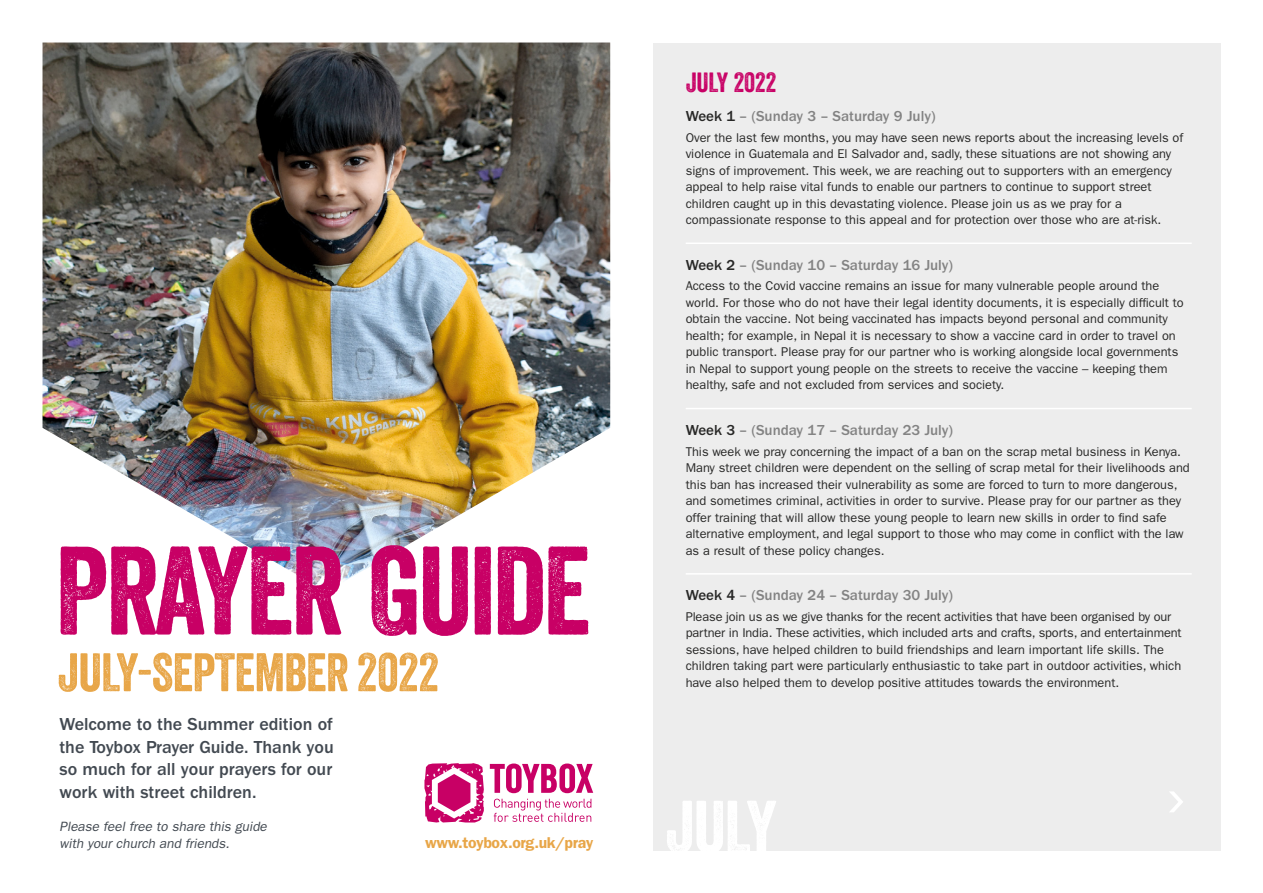
<style>
.page{position:relative;width:1263px;height:893px;background:#fff}
.page>*{position:absolute;margin:0;border:0;box-sizing:border-box;transform-origin:0 0}
.t1{font:121.5px "Veneer";letter-spacing:-.03em;color:#c80065}
.t2{font:52.5px "Veneer";letter-spacing:-.015em;color:#e8a648}
.t3{font:27px "Veneer";letter-spacing:-.01em;color:#c80065}
.t4{font:500 18px/22.5px "ITC Franklin Gothic Std";color:#424951;text-align:justify}
.t5{font:600 15.75px "ITC Franklin Gothic Std";letter-spacing:-.02em;color:#e8a648}
.t6{font:500 15px "ITC Franklin Gothic Std";color:#838383}
.t7{font:italic 13.5px/16.5px "ITC Franklin Gothic Std";color:#424951}
.t8{font:12.75px/16.5px "ITC Franklin Gothic Std";color:#282827}
.s1{color:#282827}
</style>
<div class="page">
<div style="left:653px;top:43px;width:567px;height:807px;background:#ededed"></div>
<img style="left:43px;top:43px;width:567px;height:549px">
<svg style="left:424px;top:763px;width:60px;height:59px"></svg>
<svg style="left:490px;top:763px;width:103px;height:30px"></svg>
<svg style="left:494px;top:799px;width:97px;height:23px"></svg>
<svg style="left:1170px;top:792px;width:13px;height:20px"></svg>
<hr style="left:686px;top:243px;width:506px;height:1px;background:#fff">
<hr style="left:686px;top:408px;width:506px;height:1px;background:#fff">
<hr style="left:686px;top:573px;width:506px;height:2px;background:#fff">
<h1 class="t1" style="left:55px;top:517px;width:537px">PRAYER GUIDE</h1>
<h2 class="t2" style="left:57px;top:640px;width:383px">JULY-SEPTEMBER 2022</h2>
<h3 class="t4" style="left:60px;top:713px;width:276px">Welcome to the Summer edition of the Toybox Prayer Guide. Thank you so much for all your prayers for our work with street children.</h3>
<p class="t7" style="left:60px;top:818px;width:212px">Please feel free to share this guide with your church and friends.</p>
<p class="t5" style="left:425px;top:834px;width:170px">www.toybox.org.uk/pray</p>
<h3 class="t3" style="left:686px;top:66px;width:92px">JULY 2022</h3>
<p class="t6" style="left:686px;top:107px;width:251px"><span class="s1">Week 1</span> – (Sunday 3 – Saturday 9 July)</p>
<p class="t8" style="left:686px;top:129px;width:499px">Over the last few months, you may have seen news reports about the increasing levels of violence in Guatemala and El Salvador and, sadly, these situations are not showing any signs of improvement. This week, we are reaching out to supporters with an emergency appeal to help raise vital funds to enable our partners to continue to support street children caught up in this devastating violence. Please join us as we pray for a compassionate response to this appeal and for protection over those who are at-risk.</p>
<p class="t6" style="left:686px;top:256px;width:269px"><span class="s1">Week 2</span> – (Sunday 10 – Saturday 16 July)</p>
<p class="t8" style="left:686px;top:278px;width:500px">Access to the Covid vaccine remains an issue for many vulnerable people around the world. For those who do not have their legal identity documents, it is especially difficult to obtain the vaccine. Not being vaccinated has impacts beyond personal and community health; for example, in Nepal it is necessary to show a vaccine card in order to travel on public transport. Please pray for our partner who is working alongside local governments in Nepal to support young people on the streets to receive the vaccine – keeping them healthy, safe and not excluded from services and society.</p>
<p class="t6" style="left:686px;top:421px;width:269px"><span class="s1">Week 3</span> – (Sunday 17 – Saturday 23 July)</p>
<p class="t8" style="left:686px;top:443px;width:506px">This week we pray concerning the impact of a ban on the scrap metal business in Kenya.<br>Many street children were dependent on the selling of scrap metal for their livelihoods and this ban has increased their vulnerability as some are forced to turn to more dangerous, and sometimes criminal, activities in order to survive. Please pray for our partner as they offer training that will allow these young people to learn new skills in order to find safe alternative employment, and legal support to those who may come in conflict with the law as a result of these policy changes.</p>
<p class="t6" style="left:686px;top:587px;width:269px"><span class="s1">Week 4</span> – (Sunday 24 – Saturday 30 July)</p>
<p class="t8" style="left:686px;top:608px;width:497px">Please join us as we give thanks for the recent activities that have been organised by our partner in India. These activities, which included arts and crafts, sports, and entertainment sessions, have helped children to build friendships and learn important life skills. The children taking part were particularly enthusiastic to take part in outdoor activities, which have also helped them to develop positive attitudes towards the environment.</p>
</div>
